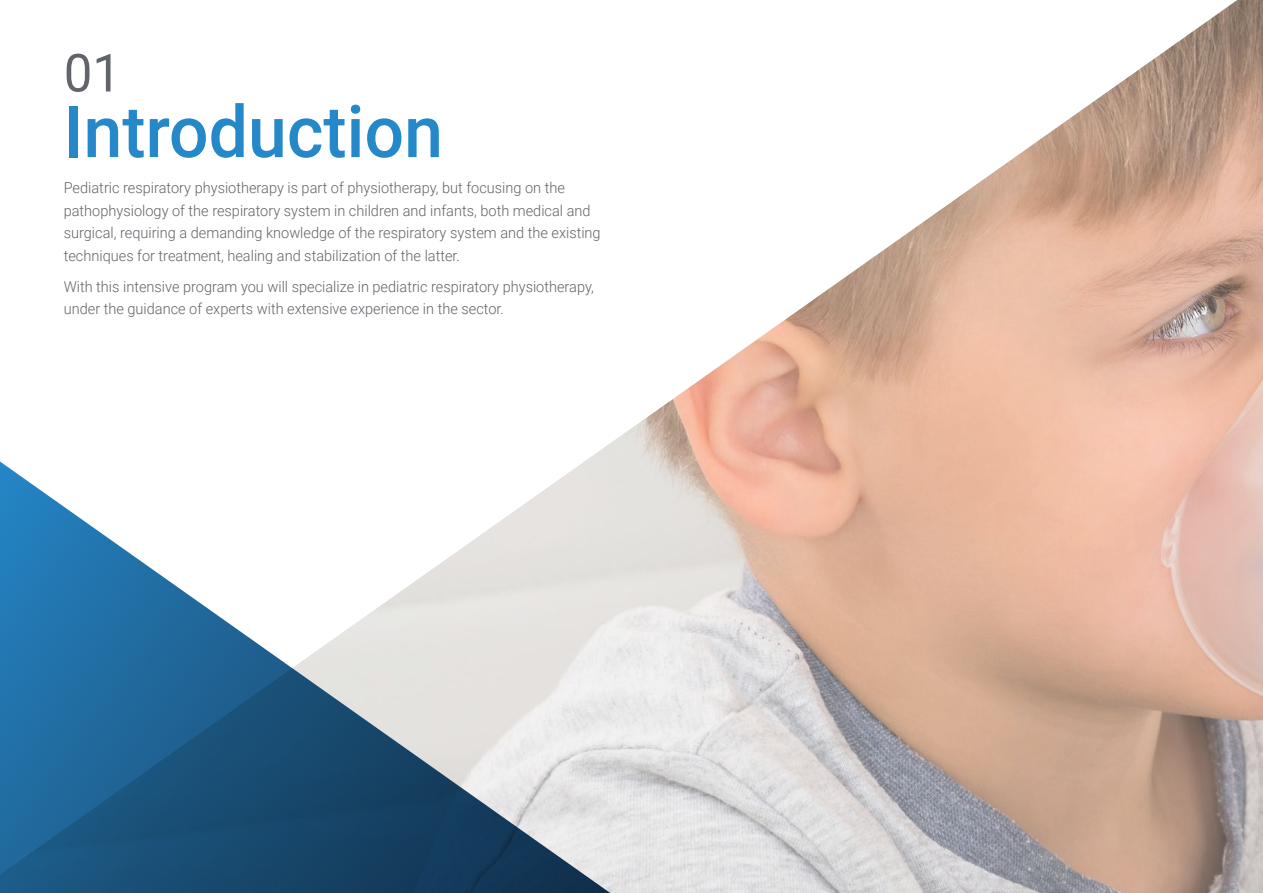
<style>
.page{position:relative;width:1263px;height:893px;background:#fff}
.page>*{position:absolute;margin:0;border:0;box-sizing:border-box;transform-origin:0 0}
.t1{font:500 72px "Roboto";color:#2488c9}
.t2{font:52.5px "Roboto";color:#61646a}
.t3{font:300 15px/22.5px "Roboto";color:#61646a}
</style>
<div class="page">
<img style="left:607px;top:0;width:656px;height:893px">
<svg style="left:0;top:446px;width:640px;height:447px"></svg>
<h2 class="t2" style="left:64px;top:36px;width:59px">01</h2>
<h1 class="t1" style="left:64px;top:81px;width:381px">Introduction</h1>
<p class="t3" style="left:64px;top:176px;width:538px">Pediatric respiratory physiotherapy is part of physiotherapy, but focusing on the pathophysiology of the respiratory system in children and infants, both medical and surgical, requiring a demanding knowledge of the respiratory system and the existing techniques for treatment, healing and stabilization of the latter.</p>
<p class="t3" style="left:64px;top:274px;width:532px">With this intensive program you will specialize in pediatric respiratory physiotherapy, under the guidance of experts with extensive experience in the sector.</p>
</div>
